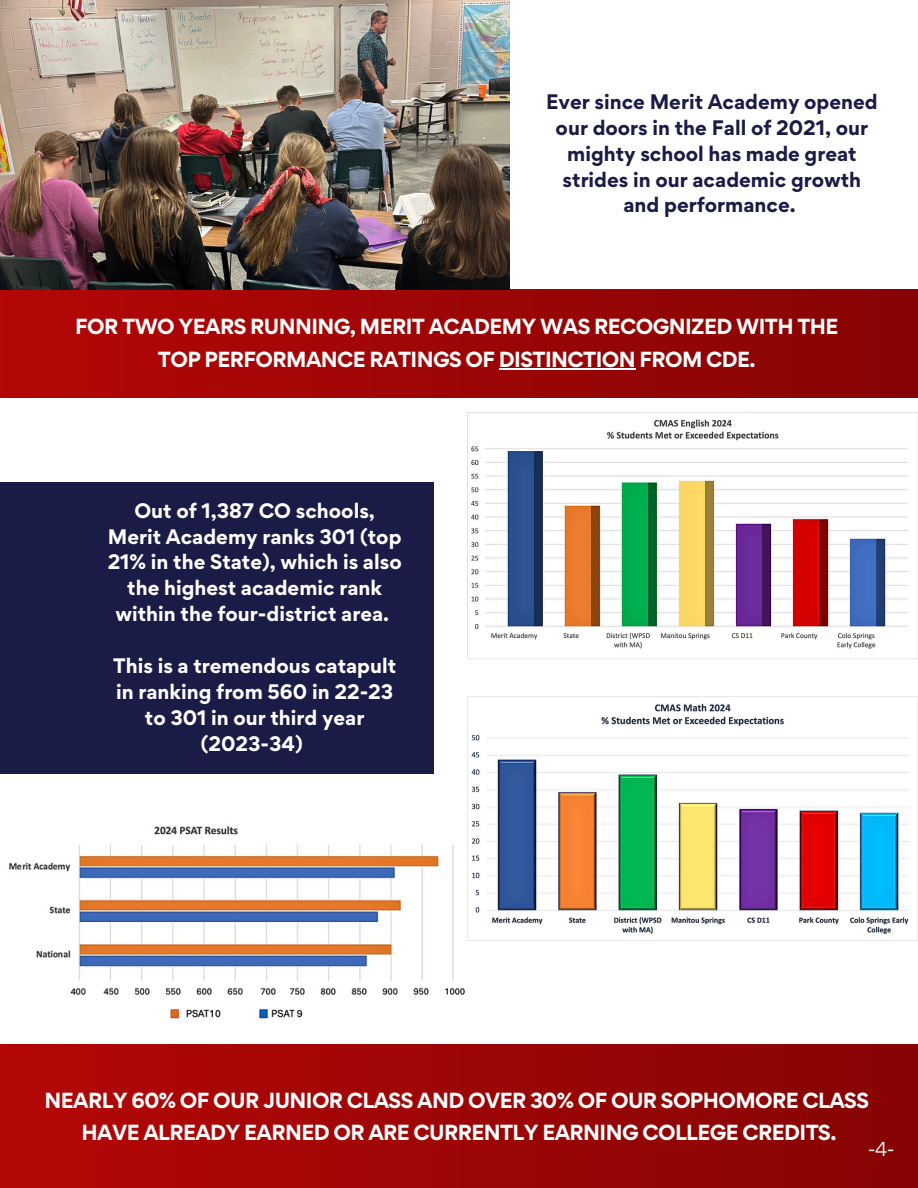
<style>
.page{position:relative;width:918px;height:1188px;background:#fff}
.page>*{position:absolute;margin:0;border:0;box-sizing:border-box;transform-origin:0 0}
.t1{font:700 19.5px/32.7px "Gordita";letter-spacing:-.03em;color:#fff;text-align:center}
.t2{font:700 18.75px/25.8px "Gordita";color:#fff;text-align:center}
.t3{font:700 18.75px/25.8px "Gordita";color:#1b1b47;text-align:center}
.t4{font:18px "Gordita";color:#fff}
.s1{color:#1b1b47}
</style>
<div class="page">
<div style="left:0;top:289px;width:918px;height:109px;background:linear-gradient(to right,#b40707,#870505)"></div>
<hr style="left:499px;top:368px;width:136px;height:1px;background:#fff">
<img style="left:0;top:0;width:510px;height:289px">
<img style="left:467px;top:412px;width:451px;height:247px">
<img style="left:467px;top:697px;width:451px;height:244px">
<div style="left:0;top:482px;width:434px;height:292px;background:#1b1b47"></div>
<div style="left:0;top:1045px;width:918px;height:143px;background:linear-gradient(to right,#b40707,#860404)"></div>
<img style="left:9px;top:826px;width:456px;height:193px">
<h1 class="t3" style="left:546px;top:89px;width:333px">Ever since Merit Academy opened our doors in the Fall of 2021, our mighty school has made great strides in our academic growth and performance.</h1>
<p class="t1" style="left:75px;top:310px;width:765px">FOR TWO YEARS RUNNING, MERIT ACADEMY WAS RECOGNIZED WITH THE<br>TOP PERFORMANCE RATINGS OF DISTINCTION FROM CDE.</p>
<p class="t2" style="left:108px;top:497px;width:296px">Out of 1,387 CO schools,<br>Merit Academy ranks 301 (top<br>21% in the State), which is also the highest academic rank within the four-district area.</p>
<p class="t2" style="left:113px;top:653px;width:285px">This is a tremendous catapult in ranking from 560 in 22-23 to 301 in our third year (2023-34)<span class="s1">.</span></p>
<p class="t1" style="left:45px;top:1084px;width:826px">NEARLY 60% OF OUR JUNIOR CLASS AND OVER 30% OF OUR SOPHOMORE CLASS<br>HAVE ALREADY EARNED OR ARE CURRENTLY EARNING COLLEGE CREDITS.</p>
<p class="t4" style="left:868px;top:1137px;width:28px">-4-</p>
</div>
